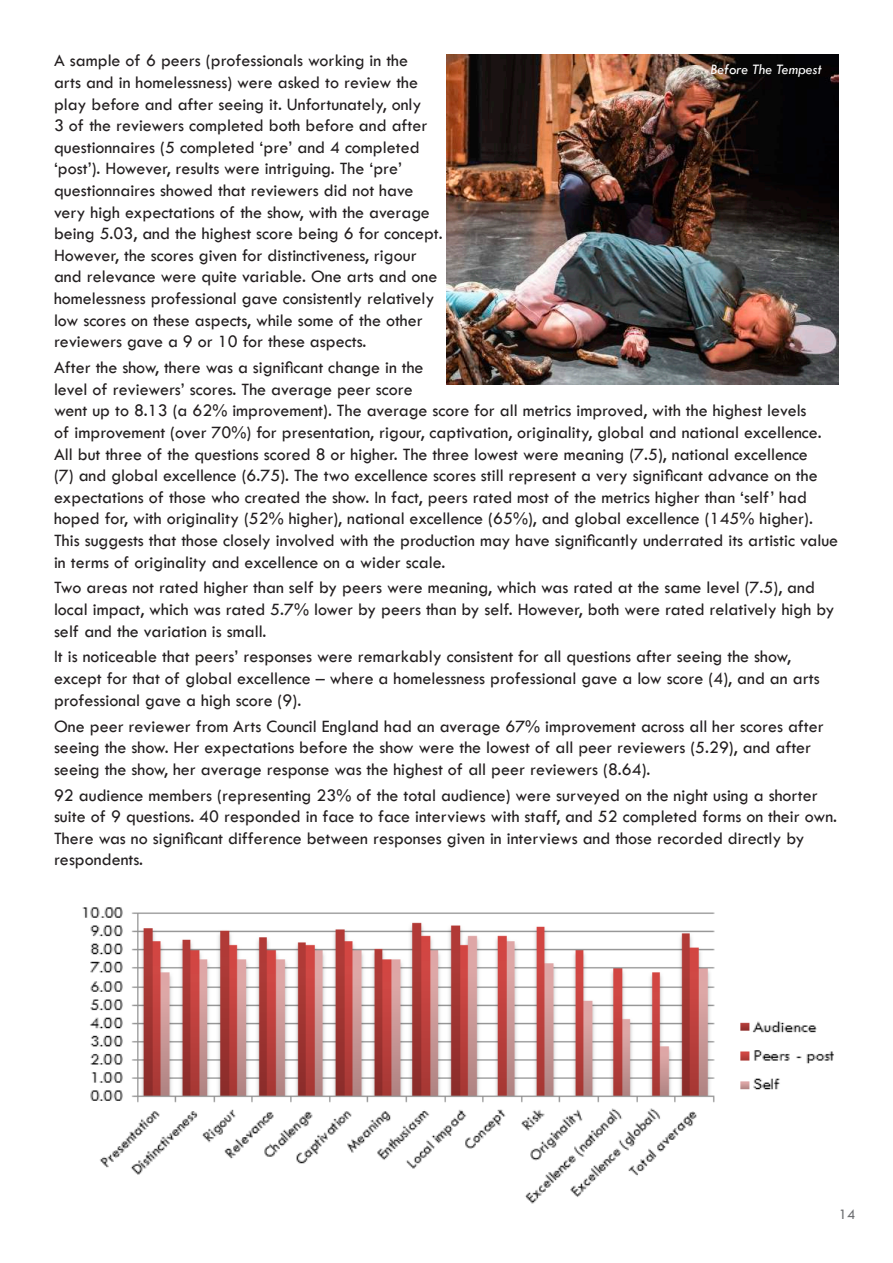
<style>
.page{position:relative;width:893px;height:1263px;background:#fff}
.page>*{position:absolute;margin:0;border:0;box-sizing:border-box;transform-origin:0 0}
.t1{font:18px/21.6px "Tw Cen";color:#231f20}
.t2{font:italic 15px "Tw Cen";color:#fff}
.t3{font:15px "Tw Cen";color:#6c6d70}
</style>
<div class="page">
<img style="left:82px;top:907px;width:752px;height:296px">
<img style="left:446px;top:54px;width:393px;height:331px">
<p class="t1" style="left:54px;top:50px;width:390px">A sample of 6 peers (professionals working in the<br>arts and in homelessness) were asked to review the play before and after seeing it. Unfortunately, only<br>3 of the reviewers completed both before and after questionnaires (5 completed ‘pre’ and 4 completed ‘post’). However, results were intriguing. The ‘pre’ questionnaires showed that reviewers did not have very high expectations of the show, with the average being 5.03, and the highest score being 6 for concept.<br>However, the scores given for distinctiveness, rigour and relevance were quite variable. One arts and one homelessness professional gave consistently relatively low scores on these aspects, while some of the other reviewers gave a 9 or 10 for these aspects.</p>
<p class="t1" style="left:54px;top:357px;width:786px">After the show, there was a significant change in the<br>level of reviewers’ scores. The average peer score<br>went up to 8.13 (a 62% improvement). The average score for all metrics improved, with the highest levels<br>of improvement (over 70%) for presentation, rigour, captivation, originality, global and national excellence.<br>All but three of the questions scored 8 or higher. The three lowest were meaning (7.5), national excellence<br>(7) and global excellence (6.75). The two excellence scores still represent a very significant advance on the expectations of those who created the show. In fact, peers rated most of the metrics higher than ‘self’ had hoped for, with originality (52% higher), national excellence (65%), and global excellence (145% higher).<br>This suggests that those closely involved with the production may have significantly underrated its artistic value in terms of originality and excellence on a wider scale.</p>
<p class="t1" style="left:54px;top:577px;width:782px">Two areas not rated higher than self by peers were meaning, which was rated at the same level (7.5), and local impact, which was rated 5.7% lower by peers than by self. However, both were rated relatively high by self and the variation is small.</p>
<p class="t1" style="left:54px;top:646px;width:767px">It is noticeable that peers’ responses were remarkably consistent for all questions after seeing the show, except for that of global excellence – where a homelessness professional gave a low score (4), and an arts professional gave a high score (9).</p>
<p class="t1" style="left:54px;top:715px;width:771px">One peer reviewer from Arts Council England had an average 67% improvement across all her scores after seeing the show. Her expectations before the show were the lowest of all peer reviewers (5.29), and after seeing the show, her average response was the highest of all peer reviewers (8.64).</p>
<p class="t1" style="left:54px;top:784px;width:785px">92 audience members (representing 23% of the total audience) were surveyed on the night using a shorter suite of 9 questions. 40 responded in face to face interviews with staff, and 52 completed forms on their own.<br>There was no significant difference between responses given in interviews and those recorded directly by respondents.</p>
<p class="t2" style="left:710px;top:60px;width:113px">Before The Tempest</p>
<p class="t3" style="left:839px;top:1205px;width:18px">14</p>
</div>
